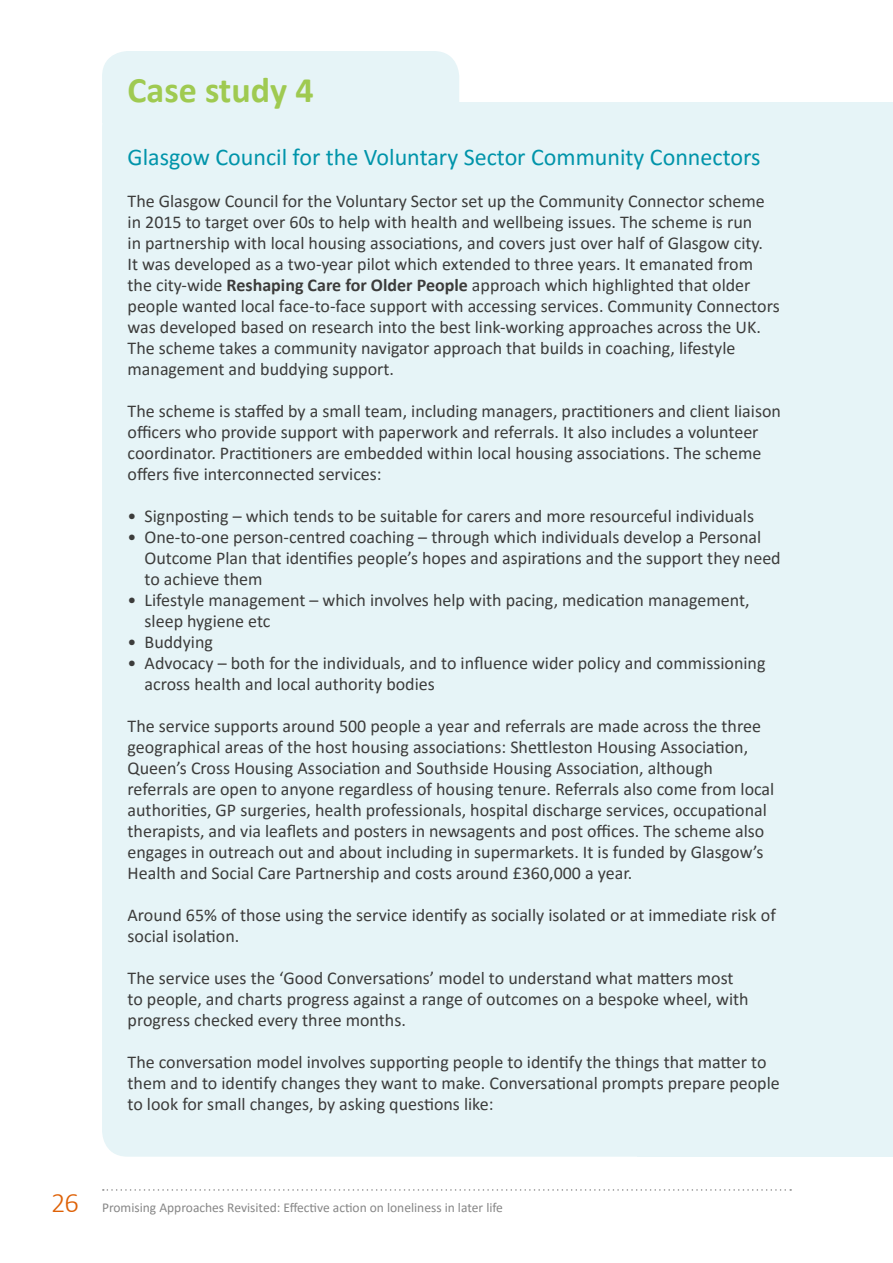
<style>
.page{position:relative;width:893px;height:1263px;background:#fff}
.page>*{position:absolute;margin:0;border:0;box-sizing:border-box;transform-origin:0 0}
.Case_study_number{font:700 36px "Calibri";color:#9fca51}
.t1{font:300 28.5px "Calibri";color:#de6106}
.t2{font:24px "Calibri";color:#0094aa}
.t3{font:18px/21px "Calibri";color:#3c3c3b}
.t4{font:13.5px "Calibri";color:#878787}
.s1{font-weight:700}
</style>
<div class="page">
<div style="left:638px;top:102px;width:255px;height:1055px;background:#e6f4f7"></div>
<div style="left:102px;top:102px;width:714px;height:1055px;background:#e6f4f7;border-radius:26px"></div>
<div style="left:102px;top:51px;width:357px;height:71px;background:#e6f4f7"></div>
<svg style="left:103px;top:1189px;width:688px;height:2px"></svg>
<p class="Case_study_number" style="left:128px;top:65px;width:188px">Case study 4</p>
<p class="t2" style="left:128px;top:140px;width:634px">Glasgow Council for the Voluntary Sector Community Connectors</p>
<p class="t3" style="left:128px;top:190px;width:654px">The Glasgow Council for the Voluntary Sector set up the Community Connector scheme in 2015 to target over 60s to help with health and wellbeing issues. The scheme is run<br>in partnership with local housing associations, and covers just over half of Glasgow city.<br>It was developed as a two-year pilot which extended to three years. It emanated from the city-wide <span class="s1">Reshaping Care for Older People</span> approach which highlighted that older people wanted local face-to-face support with accessing services. Community Connectors was developed based on research into the best link-working approaches across the UK.<br>The scheme takes a community navigator approach that builds in coaching, lifestyle management and buddying support.</p>
<p class="t3" style="left:128px;top:400px;width:655px">The scheme is staffed by a small team, including managers, practitioners and client liaison officers who provide support with paperwork and referrals. It also includes a volunteer coordinator. Practitioners are embedded within local housing associations. The scheme offers five interconnected services:</p>
<p class="t3" style="left:128px;top:505px;width:628px">• Signposting – which tends to be suitable for carers and more resourceful individuals</p>
<p class="t3" style="left:145px;top:526px;width:638px;text-indent:-17px">• One-to-one person-centred coaching – through which individuals develop a Personal<br>Outcome Plan that identifies people’s hopes and aspirations and the support they need to achieve them</p>
<p class="t3" style="left:145px;top:589px;width:607px;text-indent:-17px">• Lifestyle management – which involves help with pacing, medication management, sleep hygiene etc</p>
<p class="t3" style="left:128px;top:631px;width:87px">• Buddying</p>
<p class="t3" style="left:145px;top:652px;width:622px;text-indent:-17px">• Advocacy – both for the individuals, and to influence wider policy and commissioning across health and local authority bodies</p>
<p class="t3" style="left:128px;top:715px;width:648px">The service supports around 500 people a year and referrals are made across the three geographical areas of the host housing associations: Shettleston Housing Association, Queen’s Cross Housing Association and Southside Housing Association, although referrals are open to anyone regardless of housing tenure. Referrals also come from local authorities, GP surgeries, health professionals, hospital discharge services, occupational therapists, and via leaflets and posters in newsagents and post offices. The scheme also engages in outreach out and about including in supermarkets. It is funded by Glasgow’s Health and Social Care Partnership and costs around £360,000 a year.</p>
<p class="t3" style="left:128px;top:904px;width:650px">Around 65% of those using the service identify as socially isolated or at immediate risk of social isolation.</p>
<p class="t3" style="left:128px;top:967px;width:622px">The service uses the ‘Good Conversations’ model to understand what matters most to people, and charts progress against a range of outcomes on a bespoke wheel, with progress checked every three months.</p>
<p class="t3" style="left:128px;top:1051px;width:654px">The conversation model involves supporting people to identify the things that matter to them and to identify changes they want to make. Conversational prompts prepare people to look for small changes, by asking questions like:</p>
<h2 class="t1" style="left:51px;top:1185px;width:29px">26</h2>
<p class="t4" style="left:102px;top:1198px;width:402px">Promising Approaches Revisited: Effective action on loneliness in later life</p>
</div>
